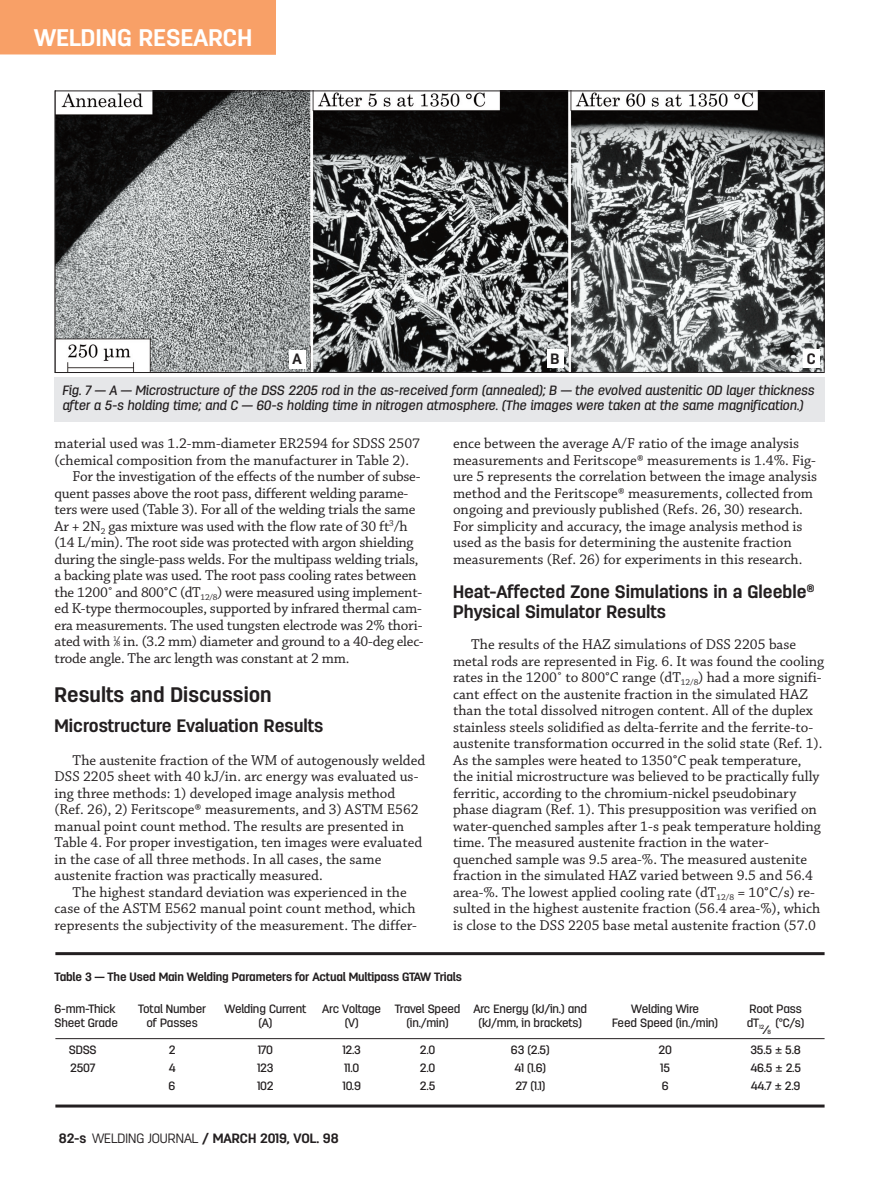
<style>
.page{position:relative;width:879px;height:1177px;background:#fff}
.page>*{position:absolute;margin:0;border:0;box-sizing:border-box;transform-origin:0 0}
.t1{font:700 24px "Antartida";letter-spacing:.005em;color:#fff}
.t2{font:700 21px "Antartida";color:#231f20}
.t3{font:700 18px/19.5px "Antartida";color:#231f20}
.t4{font:15px/16.5px "Chaparral Pro";color:#231f20}
.t5{font:700 15px "Antartida";color:#231f20}
.t6{font:italic 500 13.5px/15px "Antartida";color:#231f20}
.t7{font:700 13.5px "Antartida";color:#231f20}
.t8{font:500 12px "Antartida";letter-spacing:-.015em;color:#231f20}
.t9{font:700 12px "Antartida";letter-spacing:-.015em;color:#231f20}
.t10{font:500 6px "Antartida";color:#231f20}
.s1{font-size:7.5px}
.s2{font-size:12px}
.s3{font-weight:300}
</style>
<div class="page">
<div style="left:0;top:0;width:276px;height:55px;background:#f8a067"></div>
<img style="left:57px;top:93px;width:765px;height:278px">
<div style="left:55px;top:377px;width:769px;height:45px;background:#e6e7e9"></div>
<hr style="left:55px;top:952px;width:769px;height:3px;background:#231f20">
<hr style="left:55px;top:1038px;width:769px;height:1px;background:#231f20">
<hr style="left:55px;top:1104px;width:769px;height:3px;background:#231f20">
<div style="left:289px;top:350px;width:17px;height:18px;background:#fff"></div>
<div style="left:547px;top:350px;width:17px;height:18px;background:#fff"></div>
<div style="left:803px;top:350px;width:17px;height:18px;background:#fff"></div>
<h1 class="t1" style="left:34px;top:23px;width:219px">WELDING RESEARCH</h1>
<p class="t5" style="left:292px;top:350px;width:11px">A</p>
<p class="t5" style="left:550px;top:350px;width:10px">B</p>
<p class="t5" style="left:806px;top:350px;width:10px">C</p>
<p class="t6" style="left:62px;top:384px;width:753px">Fig. 7 — A — Microstructure of the DSS 2205 rod in the as-received form (annealed); B — the evolved austenitic OD layer thickness after a 5-s holding time; and C — 60-s holding time in nitrogen atmosphere. (The images were taken at the same magnification.)</p>
<p class="t4" style="left:55px;top:437px;width:367px">material used was 1.2-mm-diameter ER2594 for SDSS 2507</p>
<p class="t4" style="left:55px;top:453px;width:356px">(chemical composition from the manufacturer in Table 2).</p>
<p class="t4" style="left:73px;top:470px;width:349px">For the investigation of the effects of the number of subse-</p>
<p class="t4" style="left:55px;top:486px;width:355px">quent passes above the root pass, different welding parame-</p>
<p class="t4" style="left:55px;top:503px;width:362px">ters were used (Table 3). For all of the welding trials the same</p>
<p class="t4" style="left:55px;top:519px;width:354px">Ar + 2N<sub>2</sub> gas mixture was used with the flow rate of 30 ft<sup>3</sup>/h</p>
<p class="t4" style="left:55px;top:536px;width:360px">(14 L/min). The root side was protected with argon shielding</p>
<p class="t4" style="left:55px;top:552px;width:365px">during the single-pass welds. For the multipass welding trials,</p>
<p class="t4" style="left:55px;top:569px;width:363px">a backing plate was used. The root pass cooling rates between</p>
<p class="t4" style="left:55px;top:585px;width:369px">the 1200˚ and 800°C (dT<sub>12/8</sub>) were measured using implement-</p>
<p class="t4" style="left:55px;top:602px;width:368px">ed K-type thermocouples, supported by infrared thermal cam-</p>
<p class="t4" style="left:55px;top:618px;width:369px">era measurements. The used tungsten electrode was 2% thori-</p>
<p class="t4" style="left:55px;top:635px;width:370px">ated with <sup>1</sup><span class="s1">8</span>⁄ in. (3.2 mm) diameter and ground to a 40-deg elec-</p>
<p class="t4" style="left:55px;top:651px;width:296px">trode angle. The arc length was constant at 2 mm.</p>
<h2 class="t2" style="left:55px;top:682px;width:219px">Results and Discussion</h2>
<p class="t3" style="left:55px;top:716px;width:270px">Microstructure Evaluation Results</p>
<p class="t4" style="left:55px;top:753px;width:372px;text-indent:18px">The austenite fraction of the WM of autogenously welded DSS 2205 sheet with 40 kJ/in. arc energy was evaluated us&shy;ing three methods: 1) developed image analysis method (Ref. 26), 2) Feritscope® measurements, and 3) ASTM E562 manual point count method. The results are presented in Table 4. For proper investigation, ten images were evaluated in the case of all three methods. In all cases, the same austenite fraction was practically measured.</p>
<p class="t4" style="left:55px;top:885px;width:364px;text-align:center">The highest standard deviation was experienced in the case of the ASTM E562 manual point count method, which represents the subjectivity of the measurement. The differ-</p>
<p class="t4" style="left:453px;top:437px;width:365px">ence between the average A/F ratio of the image analysis measurements and Feritscope® measurements is 1.4%. Fig&shy;ure 5 represents the correlation between the image analysis method and the Feritscope® measurements, collected from ongoing and previously published (Refs. 26, 30) research.<br>For simplicity and accuracy, the image analysis method is used as the basis for determining the austenite fraction measurements (Ref. 26) for experiments in this research.</p>
<p class="t3" style="left:453px;top:582px;width:363px">Heat-Affected Zone Simulations in a Gleeble<sup>®<br></sup>Physical Simulator Results</p>
<p class="t4" style="left:453px;top:638px;width:372px;text-indent:18px">The results of the HAZ simulations of DSS 2205 base metal rods are represented in Fig. 6. It was found the cooling rates in the 1200˚ to 800°C range (dT<sub>12/8</sub>) had a more signifi&shy;cant effect on the austenite fraction in the simulated HAZ than the total dissolved nitrogen content. All of the duplex stainless steels solidified as delta-ferrite and the ferrite-to&shy;austenite transformation occurred in the solid state (Ref. 1).<br>As the samples were heated to 1350°C peak temperature, the initial microstructure was believed to be practically fully ferritic, according to the chromium-nickel pseudobinary phase diagram (Ref. 1). This presupposition was verified on water-quenched samples after 1-s peak temperature holding time. The measured austenite fraction in the water&shy;quenched sample was 9.5 area-%. The measured austenite fraction in the simulated HAZ varied between 9.5 and 56.4 area-%. The lowest applied cooling rate (dT<sub>12/8</sub> = 10°C/s) re&shy;sulted in the highest austenite fraction (56.4 area-%), which is close to the DSS 2205 base metal austenite fraction (57.0</p>
<p class="t9" style="left:55px;top:969px;width:409px">Table 3 — The Used Main Welding Parameters for Actual Multipass GTAW Trials</p>
<p class="t8" style="left:55px;top:1002px;width:62px">6-mm-Thick</p>
<p class="t8" style="left:138px;top:1002px;width:69px">Total Number</p>
<p class="t8" style="left:224px;top:1002px;width:83px">Welding Current</p>
<p class="t8" style="left:322px;top:1002px;width:266px">Arc Voltage Travel Speed Arc Energy (kJ/in.) and</p>
<p class="t8" style="left:631px;top:1002px;width:69px">Welding Wire</p>
<p class="t8" style="left:749px;top:1002px;width:54px">Root Pass</p>
<p class="t8" style="left:55px;top:1016px;width:65px">Sheet Grade</p>
<p class="t8" style="left:146px;top:1016px;width:53px">of Passes</p>
<p class="t8" style="left:258px;top:1016px;width:16px">(A)</p>
<p class="t8" style="left:344px;top:1016px;width:16px">(V)</p>
<p class="t8" style="left:406px;top:1016px;width:44px">(in./min)</p>
<p class="t8" style="left:478px;top:1016px;width:105px">(kJ/mm, in brackets)</p>
<p class="t8" style="left:612px;top:1016px;width:108px">Feed Speed (in./min)</p>
<p class="t8" style="left:746px;top:1016px;width:14px">dT</p>
<p class="t8" style="left:775px;top:1016px;width:31px">(°C/s)</p>
<p class="t8" style="left:69px;top:1043px;width:29px">SDSS</p>
<p class="t8" style="left:169px;top:1043px;width:8px">2</p>
<p class="t8" style="left:258px;top:1043px;width:17px">170</p>
<p class="t8" style="left:342px;top:1043px;width:20px">12.3</p>
<p class="t8" style="left:420px;top:1043px;width:17px">2.0</p>
<p class="t8" style="left:511px;top:1043px;width:40px">63 (2.5)</p>
<p class="t8" style="left:658px;top:1043px;width:15px">20</p>
<p class="t8" style="left:750px;top:1043px;width:52px">35.5 ± 5.8</p>
<p class="t8" style="left:70px;top:1061px;width:27px">2507</p>
<p class="t8" style="left:169px;top:1061px;width:8px">4</p>
<p class="t8" style="left:257px;top:1061px;width:18px">123</p>
<p class="t8" style="left:344px;top:1061px;width:17px">11.0</p>
<p class="t8" style="left:420px;top:1061px;width:17px">2.0</p>
<p class="t8" style="left:514px;top:1061px;width:33px">41 (1.6)</p>
<p class="t8" style="left:660px;top:1061px;width:11px">15</p>
<p class="t8" style="left:750px;top:1061px;width:52px">46.5 ± 2.5</p>
<p class="t8" style="left:169px;top:1079px;width:8px">6</p>
<p class="t8" style="left:257px;top:1079px;width:18px">102</p>
<p class="t8" style="left:342px;top:1079px;width:20px">10.9</p>
<p class="t8" style="left:420px;top:1079px;width:17px">2.5</p>
<p class="t8" style="left:515px;top:1079px;width:31px">27 (1.1)</p>
<p class="t8" style="left:661px;top:1079px;width:8px">6</p>
<p class="t8" style="left:750px;top:1079px;width:51px">44.7 ± 2.9</p>
<p class="t10" style="left:759px;top:1024px;width:13px">12<span class="s2">⁄</span>8</p>
<p class="t7" style="left:59px;top:1130px;width:281px">82-s <span class="s3">WELDING JOURNAL</span> / MARCH 2019, VOL. 98</p>
</div>
